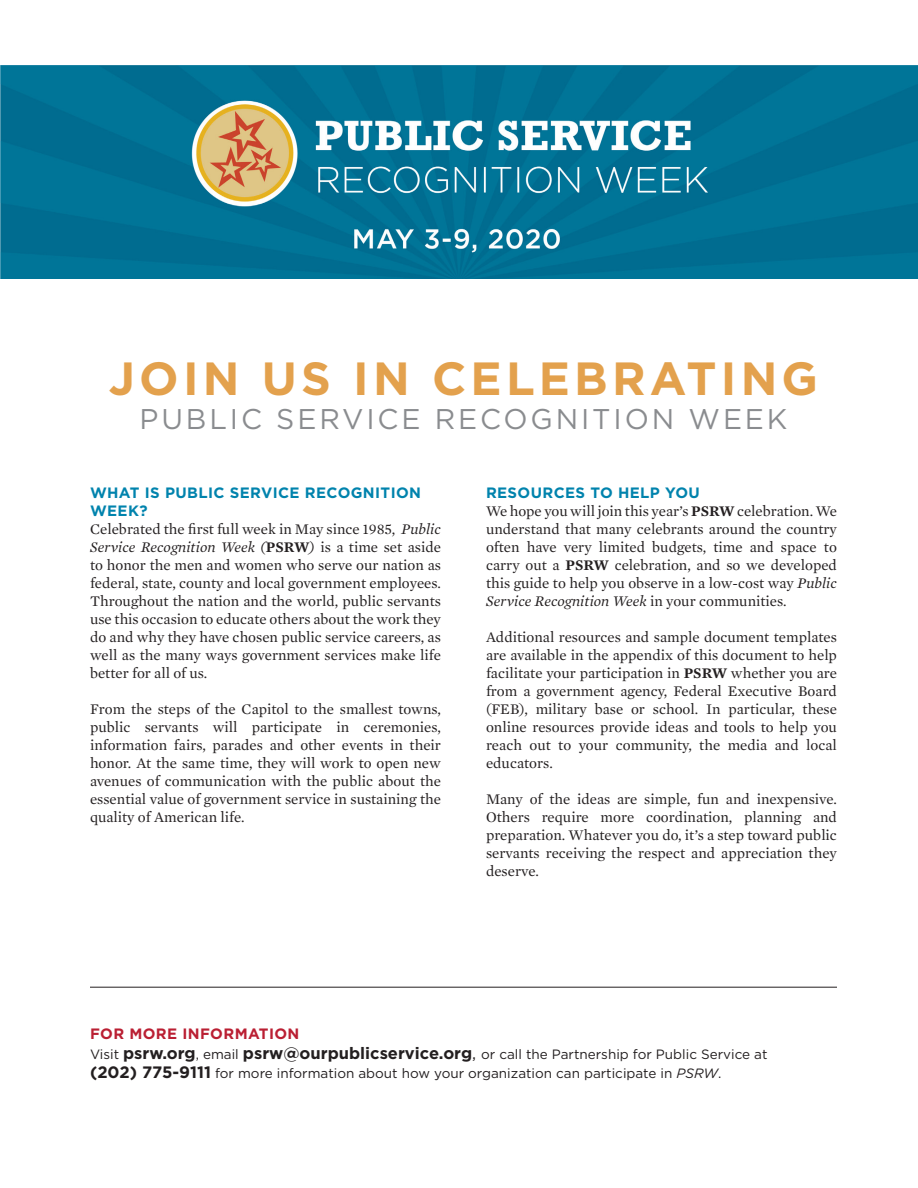
<style>
.page{position:relative;width:918px;height:1188px;background:#fff}
.page>*{position:absolute;margin:0;border:0;box-sizing:border-box;transform-origin:0 0}
.title_main{font:700 46.5px "Gotham";letter-spacing:.09em;color:#e3a14d}
.title_main-2{font:28.5px "Gotham";letter-spacing:.1em;color:#8a8c8f}
.t1{font:15px/18px "Mercury Text G1";color:#231f20;text-align:justify}
.heading{font:700 15px/18px "Gotham";letter-spacing:.025em;color:#0083ad}
.t2{font:700 15px "Gotham";letter-spacing:.025em;color:#ba1f33}
.t3{font:13.5px "Gotham";color:#231f20}
.s1{font-style:italic}
.s2{font-weight:600}
.s3{font-weight:700;font-size:16.5px}
.s4{font-size:16.5px}
</style>
<div class="page">
<hr style="left:90px;top:987px;width:747px;height:1px;background:#231f20">
<img style="left:0;top:65px;width:918px;height:214px">
<p class="title_main" style="left:109px;top:348px;width:711px">JOIN US IN CELEBRATING</p>
<p class="title_main-2" style="left:140px;top:401px;width:649px">PUBLIC SERVICE RECOGNITION WEEK</p>
<p class="heading" style="left:90px;top:484px;width:333px">WHAT IS PUBLIC SERVICE RECOGNITION<br>WEEK?</p>
<p class="t1" style="left:90px;top:519px;width:353px">Celebrated the first full week in May since 1985, <span class="s1">Public Service Recognition Week (</span><span class="s2">PSRW</span><span class="s1">)</span> is a time set aside to honor the men and women who serve our nation as federal, state, county and local government employees.<br>Throughout the nation and the world, public servants use this occasion to educate others about the work they do and why they have chosen public service careers, as well as the many ways government services make life better for all of us.</p>
<p class="t1" style="left:90px;top:699px;width:353px">From the steps of the Capitol to the smallest towns, public servants will participate in ceremonies, information fairs, parades and other events in their honor. At the same time, they will work to open new avenues of communication with the public about the essential value of government service in sustaining the quality of American life.</p>
<p class="heading" style="left:486px;top:484px;width:215px">RESOURCES TO HELP YOU</p>
<p class="t1" style="left:486px;top:501px;width:353px">We hope you will join this year’s <span class="s2">PSRW</span> celebration. We understand that many celebrants around the country often have very limited budgets, time and space to carry out a <span class="s2">PSRW</span> celebration, and so we developed this guide to help you observe in a low-cost way <span class="s1">Public Service Recognition Week</span> in your communities.</p>
<p class="t1" style="left:486px;top:627px;width:353px">Additional resources and sample document templates are available in the appendix of this document to help facilitate your participation in <span class="s2">PSRW</span> whether you are from a government agency, Federal Executive Board (FEB), military base or school. In particular, these online resources provide ideas and tools to help you reach out to your community, the media and local educators.</p>
<p class="t1" style="left:486px;top:789px;width:353px">Many of the ideas are simple, fun and inexpensive.<br>Others require more coordination, planning and preparation. Whatever you do, it’s a step toward public servants receiving the respect and appreciation they deserve.</p>
<p class="t2" style="left:90px;top:1024px;width:211px">FOR MORE INFORMATION</p>
<p class="t3" style="left:90px;top:1045px;width:679px">Visit <span class="s3">psrw.org</span>, email <span class="s3">psrw@ourpublicservice.org</span><span class="s4">,</span> or call the Partnership for Public Service at</p>
<p class="t3" style="left:90px;top:1065px;width:633px"><span class="s3">(202) 775-9111</span> for more information about how your organization can participate in <span class="s1">PSRW</span>.</p>
</div>
